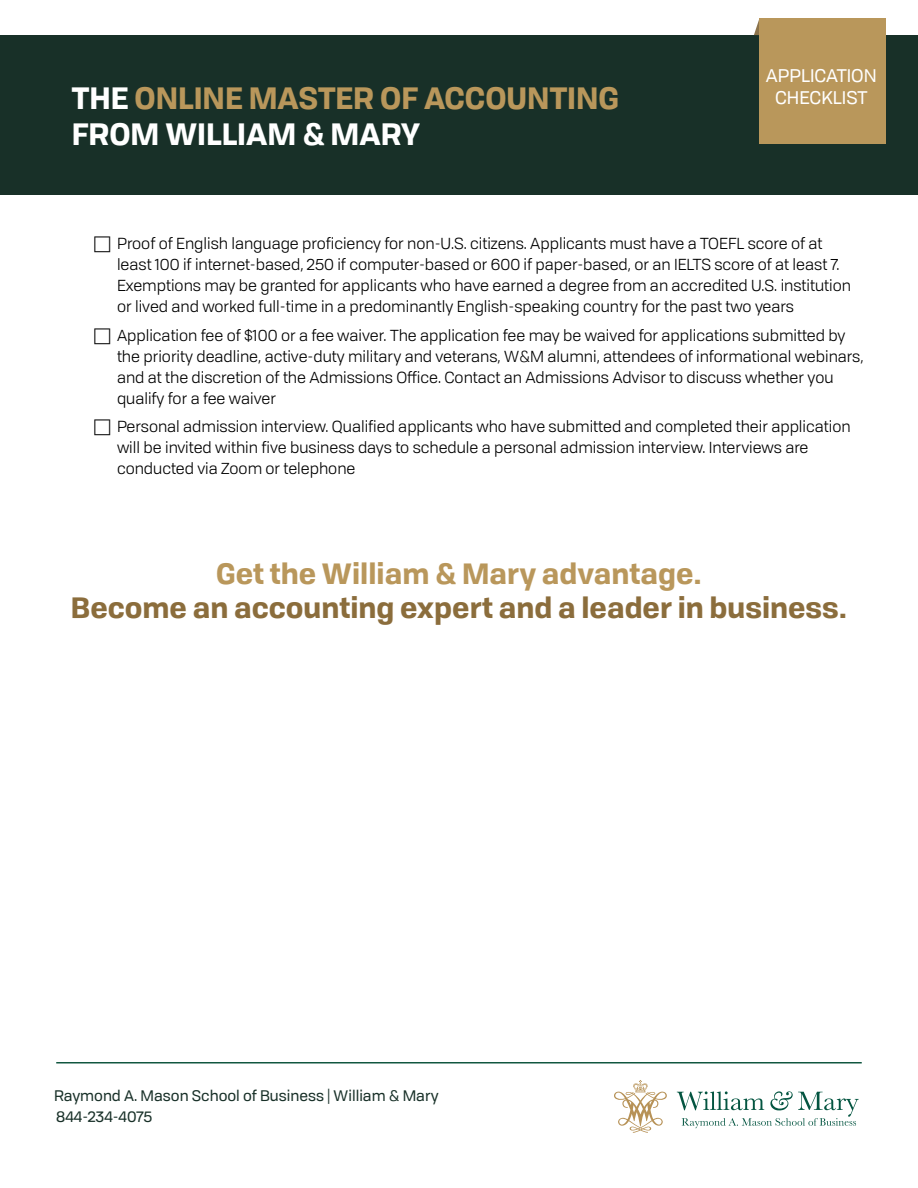
<style>
.page{position:relative;width:918px;height:1188px;background:#fff}
.page>*{position:absolute;margin:0;border:0;box-sizing:border-box;transform-origin:0 0}
.t1{font:700 30px "Tofino";color:#b9975b}
.t2{font:700 30px "Tofino";color:#fff}
.t3{font:700 28.5px "Tofino";color:#8b6d3c}
.t4{font:700 28.5px "Tofino";color:#b9975b}
.t5{font:18px "Tofino";color:#fff}
.t6{font:15.75px/21px "Tofino";color:#000}
.t7{font:15px/20.5px "Tofino";color:#183028}
.s1{color:#fff}
</style>
<div class="page">
<div style="left:0;top:35px;width:918px;height:159px;background:#183028"></div>
<svg style="left:754px;top:18px;width:6px;height:17px"></svg>
<div style="left:760px;top:18px;width:126px;height:125px;background:#b9975b"></div>
<svg style="left:614px;top:1080px;width:53px;height:53px"></svg>
<svg style="left:677px;top:1091px;width:182px;height:37px"></svg>
<hr style="left:56px;top:1062px;width:806px;height:2px;background:#115740">
<p class="t5" style="left:766px;top:62px;width:112px">APPLICATION</p>
<h1 class="t1" style="left:72px;top:73px;width:549px"><span class="s1">THE</span> ONLINE MASTER OF ACCOUNTING</h1>
<p class="t5" style="left:775px;top:84px;width:94px">CHECKLIST</p>
<h1 class="t2" style="left:72px;top:109px;width:350px">FROM WILLIAM &amp; MARY</h1>
<p class="t6" style="left:117px;top:232px;width:736px">Proof of English language proficiency for non-U.S. citizens. Applicants must have a TOEFL score of at least 100 if internet-based, 250 if computer-based or 600 if paper-based, or an IELTS score of at least 7.<br>Exemptions may be granted for applicants who have earned a degree from an accredited U.S. institution or lived and worked full-time in a predominantly English-speaking country for the past two years</p>
<p class="t6" style="left:117px;top:324px;width:748px">Application fee of $100 or a fee waiver. The application fee may be waived for applications submitted by the priority deadline, active-duty military and veterans, W&amp;M alumni, attendees of informational webinars, and at the discretion of the Admissions Office. Contact an Admissions Advisor to discuss whether you qualify for a fee waiver</p>
<p class="t6" style="left:117px;top:415px;width:735px">Personal admission interview. Qualified applicants who have submitted and completed their application will be invited within five business days to schedule a personal admission interview. Interviews are conducted via Zoom or telephone</p>
<h2 class="t4" style="left:216px;top:550px;width:487px">Get the William &amp; Mary advantage.</h2>
<h2 class="t3" style="left:71px;top:585px;width:778px">Become an accounting expert and a leader in business.</h2>
<p class="t7" style="left:54px;top:1085px;width:386px">Raymond A. Mason School of Business | William &amp; Mary<br>844-234-4075</p>
</div>
